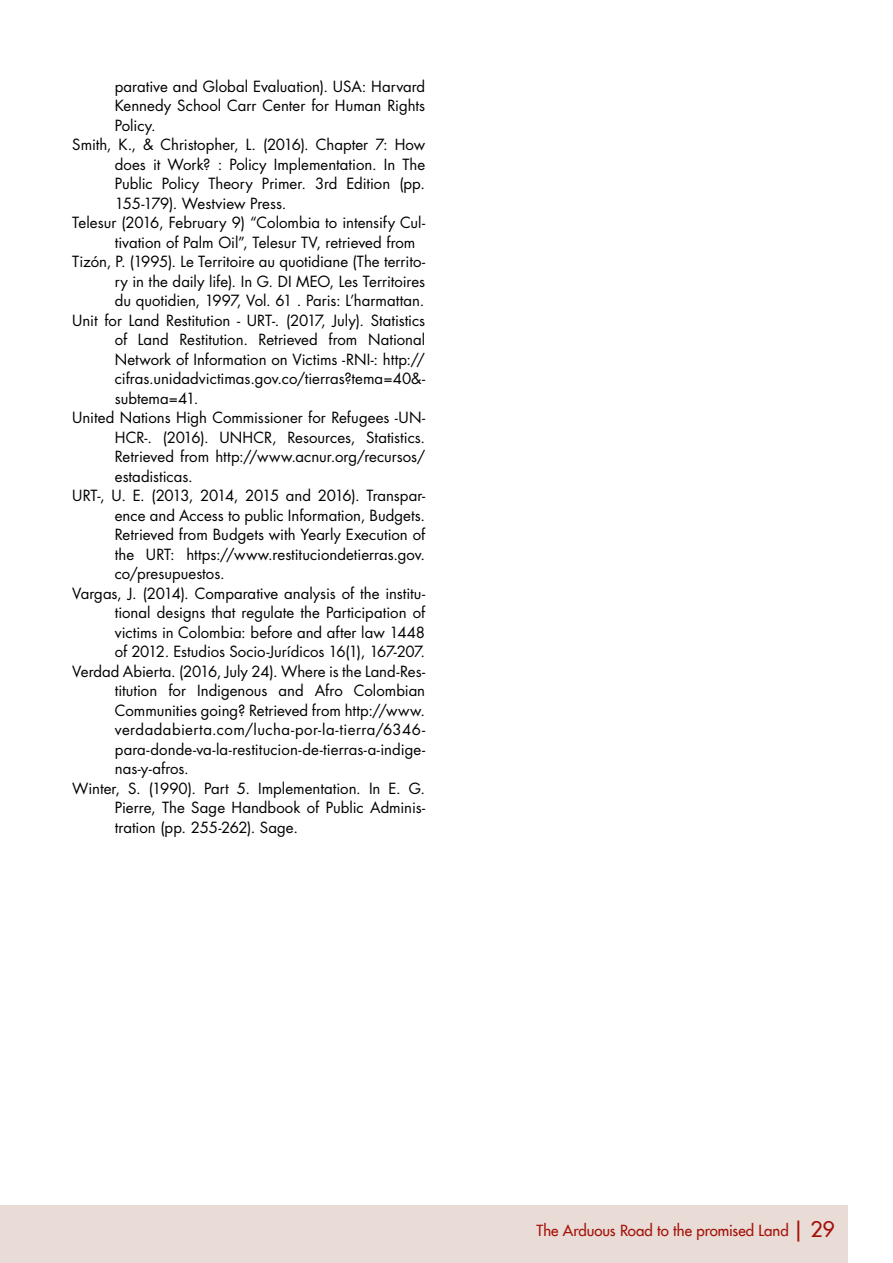
<style>
.page{position:relative;width:893px;height:1263px;background:#fff}
.page>*{position:absolute;margin:0;border:0;box-sizing:border-box;transform-origin:0 0}
.t1{font:15px "Futura Std";color:#000}
.t2{font:15px "Futura Std";letter-spacing:.03em;color:#000}
.t3{font:15px "Futura Std";letter-spacing:-.02em;color:#000}
.t4{font:500 15px "Futura Com";color:#a31008}
.s1{font-size:21px}
</style>
<div class="page">
<div style="left:0;top:1205px;width:848px;height:58px;background:#e9dbd5"></div>
<p class="t1" style="left:115px;top:77px;width:312px">parative and Global Evaluation). USA: Harvard</p>
<p class="t1" style="left:115px;top:96px;width:312px">Kennedy School Carr Center for Human Rights</p>
<p class="t1" style="left:115px;top:116px;width:42px">Policy.</p>
<p class="t1" style="left:72px;top:135px;width:354px">Smith, K., &amp; Christopher, L. (2016). Chapter 7: How</p>
<p class="t1" style="left:115px;top:155px;width:312px">does it Work? : Policy Implementation. In The</p>
<p class="t1" style="left:115px;top:174px;width:312px">Public Policy Theory Primer. 3rd Edition (pp.</p>
<p class="t1" style="left:115px;top:194px;width:173px">155-179). Westview Press.</p>
<p class="t1" style="left:72px;top:213px;width:354px">Telesur (2016, February 9) “Colombia to intensify Cul-</p>
<p class="t1" style="left:115px;top:233px;width:302px">tivation of Palm Oil”, Telesur TV, retrieved from</p>
<p class="t1" style="left:72px;top:252px;width:354px">Tizón, P. (1995). Le Territoire au quotidiane (The territo-</p>
<p class="t1" style="left:115px;top:272px;width:312px">ry in the daily life). In G. DI MEO, Les Territoires</p>
<p class="t1" style="left:115px;top:291px;width:311px">du quotidien, 1997, Vol. 61 . Paris: L’harmattan.</p>
<p class="t1" style="left:72px;top:311px;width:354px">Unit for Land Restitution - URT-. (2017, July). Statistics</p>
<p class="t1" style="left:115px;top:330px;width:312px">of Land Restitution. Retrieved from National</p>
<p class="t1" style="left:115px;top:350px;width:312px">Network of Information on Victims -RNI-: http://</p>
<p class="t1" style="left:115px;top:369px;width:312px">cifras.unidadvictimas.gov.co/tierras?tema=40&amp;-</p>
<p class="t1" style="left:115px;top:389px;width:85px">subtema=41.</p>
<p class="t1" style="left:72px;top:408px;width:354px">United Nations High Commissioner for Refugees -UN-</p>
<p class="t1" style="left:115px;top:428px;width:312px">HCR-. (2016). UNHCR, Resources, Statistics.</p>
<p class="t1" style="left:115px;top:447px;width:312px">Retrieved from http://www.acnur.org/recursos/</p>
<p class="t1" style="left:115px;top:467px;width:79px">estadisticas.</p>
<p class="t3" style="left:72px;top:486px;width:354px">URT-, U. E. (2013, 2014, 2015 and 2016). Transpar-</p>
<p class="t1" style="left:115px;top:506px;width:312px">ence and Access to public Information, Budgets.</p>
<p class="t1" style="left:115px;top:525px;width:312px">Retrieved from Budgets with Yearly Execution of</p>
<p class="t1" style="left:115px;top:545px;width:312px">the URT: https://www.restituciondetierras.gov.</p>
<p class="t1" style="left:115px;top:564px;width:111px">co/presupuestos.</p>
<p class="t1" style="left:72px;top:584px;width:354px">Vargas, J. (2014). Comparative analysis of the institu-</p>
<p class="t1" style="left:115px;top:603px;width:312px">tional designs that regulate the Participation of</p>
<p class="t1" style="left:115px;top:623px;width:312px">victims in Colombia: before and after law 1448</p>
<p class="t1" style="left:115px;top:642px;width:312px">of 2012. Estudios Socio-Jurídicos 16(1), 167-207.</p>
<p class="t1" style="left:72px;top:662px;width:354px">Verdad Abierta. (2016, July 24). Where is the Land-Res-</p>
<p class="t1" style="left:115px;top:681px;width:312px">titution for Indigenous and Afro Colombian</p>
<p class="t1" style="left:115px;top:701px;width:312px">Communities going? Retrieved from http://www.</p>
<p class="t2" style="left:115px;top:720px;width:312px">verdadabierta.com/lucha-por-la-tierra/6346-</p>
<p class="t1" style="left:115px;top:740px;width:312px">para-donde-va-la-restitucion-de-tierras-a-indige-</p>
<p class="t1" style="left:115px;top:759px;width:76px">nas-y-afros.</p>
<p class="t1" style="left:72px;top:779px;width:354px">Winter, S. (1990). Part 5. Implementation. In E. G.</p>
<p class="t1" style="left:115px;top:798px;width:312px">Pierre, The Sage Handbook of Public Adminis-</p>
<p class="t1" style="left:115px;top:818px;width:185px">tration (pp. 255-262). Sage.</p>
<p class="t4" style="left:537px;top:1220px;width:300px">The Arduous Road to the promised Land <span class="s1">| 29</span></p>
</div>
